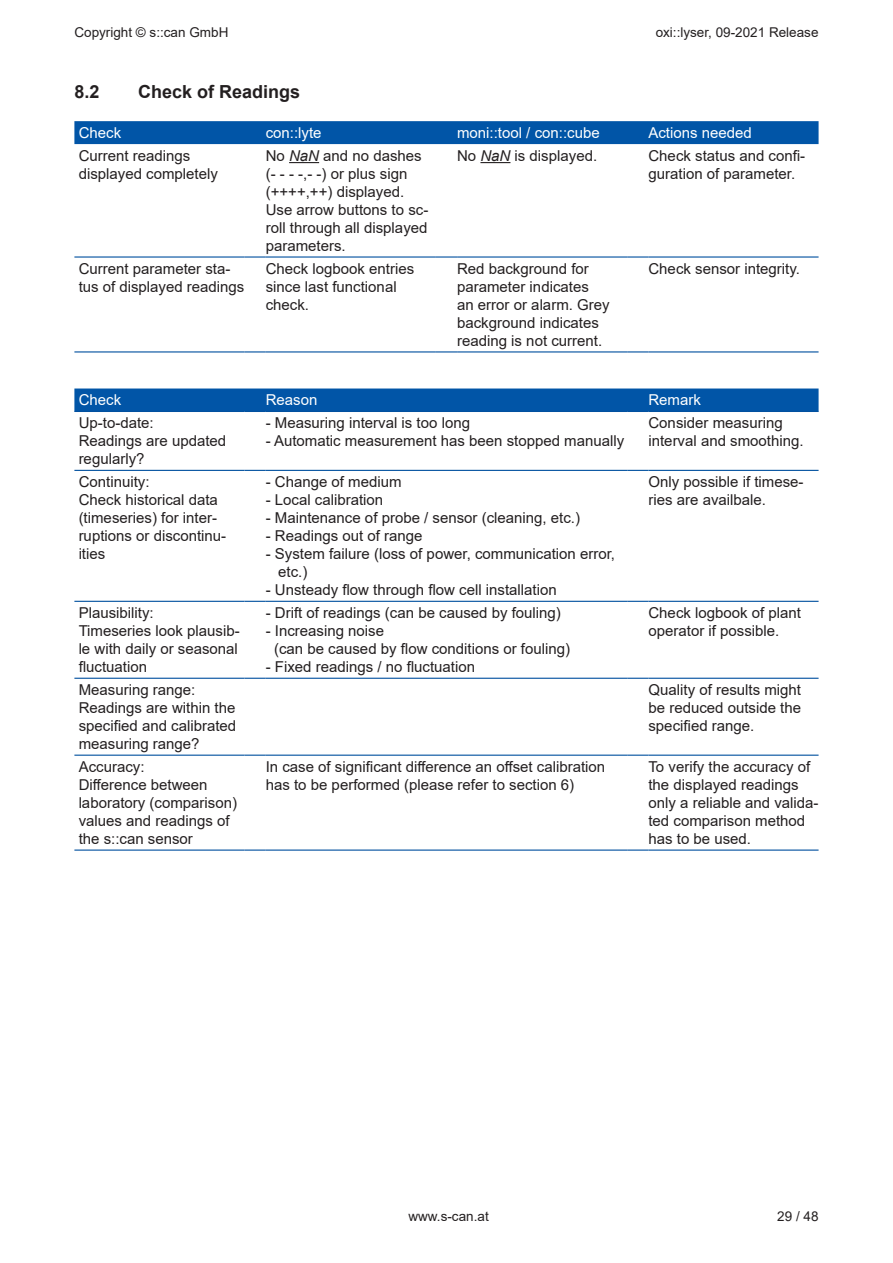
<style>
.page{position:relative;width:893px;height:1263px;background:#fff}
.page>*{position:absolute;margin:0;border:0;box-sizing:border-box;transform-origin:0 0}
.Überschrift_2{font:700 18px "Arial";color:#231f20}
.Fließtext_linksbündi{font:15px/18px "Arial";color:#231f20}
.Tabelle_Header{font:15px "Arial";color:#fff}
.t1{font:13.5px "Arial";color:#231f20}
.s1{font-style:italic}
</style>
<div class="page">
<div style="left:74px;top:121px;width:745px;height:23px;background:#0155a7"></div>
<hr style="left:74px;top:256px;width:170px;height:2px;background:#01509f">
<hr style="left:244px;top:256px;width:22px;height:2px;background:#01509f">
<hr style="left:266px;top:256px;width:170px;height:2px;background:#01509f">
<hr style="left:436px;top:256px;width:21px;height:2px;background:#01509f">
<hr style="left:457px;top:256px;width:170px;height:2px;background:#01509f">
<hr style="left:627px;top:256px;width:21px;height:2px;background:#01509f">
<hr style="left:648px;top:256px;width:171px;height:2px;background:#01509f">
<hr style="left:74px;top:351px;width:170px;height:1px;background:#01509f">
<svg style="left:244px;top:351px;width:22px;height:1px"></svg>
<hr style="left:266px;top:351px;width:170px;height:1px;background:#01509f">
<svg style="left:436px;top:351px;width:21px;height:1px"></svg>
<hr style="left:457px;top:351px;width:170px;height:1px;background:#01509f">
<svg style="left:627px;top:351px;width:21px;height:1px"></svg>
<hr style="left:648px;top:351px;width:171px;height:1px;background:#01509f">
<hr style="left:289px;top:162px;width:30px;height:1px;background:#231f20">
<hr style="left:480px;top:162px;width:30px;height:1px;background:#231f20">
<div style="left:74px;top:388px;width:745px;height:24px;background:#0155a7"></div>
<hr style="left:648px;top:411px;width:171px;height:1px;background:#01509f">
<hr style="left:74px;top:470px;width:170px;height:1px;background:#01509f">
<svg style="left:244px;top:470px;width:22px;height:1px"></svg>
<hr style="left:266px;top:470px;width:361px;height:1px;background:#01509f">
<svg style="left:627px;top:470px;width:21px;height:1px"></svg>
<hr style="left:648px;top:470px;width:171px;height:1px;background:#01509f">
<hr style="left:74px;top:601px;width:170px;height:1px;background:#01509f">
<svg style="left:244px;top:601px;width:22px;height:1px"></svg>
<hr style="left:266px;top:601px;width:361px;height:1px;background:#01509f">
<svg style="left:627px;top:601px;width:21px;height:1px"></svg>
<hr style="left:648px;top:601px;width:171px;height:1px;background:#01509f">
<hr style="left:74px;top:678px;width:170px;height:1px;background:#01509f">
<svg style="left:244px;top:678px;width:22px;height:1px"></svg>
<hr style="left:266px;top:678px;width:361px;height:1px;background:#01509f">
<svg style="left:627px;top:678px;width:21px;height:1px"></svg>
<hr style="left:648px;top:678px;width:171px;height:1px;background:#01509f">
<hr style="left:74px;top:755px;width:170px;height:1px;background:#01509f">
<svg style="left:244px;top:755px;width:22px;height:1px"></svg>
<hr style="left:266px;top:755px;width:361px;height:1px;background:#01509f">
<svg style="left:627px;top:755px;width:21px;height:1px"></svg>
<hr style="left:648px;top:755px;width:171px;height:1px;background:#01509f">
<hr style="left:74px;top:849px;width:170px;height:2px;background:#01509f">
<hr style="left:244px;top:849px;width:22px;height:2px;background:#01509f">
<hr style="left:266px;top:849px;width:361px;height:2px;background:#01509f">
<hr style="left:627px;top:849px;width:21px;height:2px;background:#01509f">
<hr style="left:648px;top:849px;width:171px;height:2px;background:#01509f">
<p class="t1" style="left:74px;top:23px;width:155px">Copyright © s::can GmbH</p>
<p class="t1" style="left:656px;top:23px;width:164px">oxi::lyser, 09-2021 Release</p>
<p class="Überschrift_2" style="left:74px;top:79px;width:27px">8.2</p>
<p class="Überschrift_2" style="left:138px;top:79px;width:164px">Check of Readings</p>
<p class="Tabelle_Header" style="left:79px;top:122px;width:44px">Check</p>
<p class="Tabelle_Header" style="left:266px;top:122px;width:57px">con::lyte</p>
<p class="Tabelle_Header" style="left:457px;top:122px;width:144px">moni::tool / con::cube</p>
<p class="Tabelle_Header" style="left:648px;top:122px;width:105px">Actions needed</p>
<p class="Fließtext_linksbündi" style="left:79px;top:147px;width:113px">Current readings</p>
<p class="Fließtext_linksbündi" style="left:79px;top:165px;width:141px">displayed completely</p>
<p class="Fließtext_linksbündi" style="left:457px;top:147px;width:142px">No <span class="s1">NaN</span> is displayed.</p>
<p class="Fließtext_linksbündi" style="left:648px;top:147px;width:158px">Check status and confi&shy;guration of parameter.</p>
<p class="Fließtext_linksbündi" style="left:266px;top:147px;width:157px">No <span class="s1">NaN</span> and no dashes</p>
<p class="Fließtext_linksbündi" style="left:266px;top:165px;width:143px">(- - - -,- -) or plus sign (++++,++) displayed.</p>
<p class="Fließtext_linksbündi" style="left:266px;top:201px;width:164px;text-align:justify">Use arrow buttons to sc&shy;roll through all displayed parameters.</p>
<p class="Fließtext_linksbündi" style="left:79px;top:260px;width:167px">Current parameter sta&shy;tus of displayed readings</p>
<p class="Fließtext_linksbündi" style="left:266px;top:260px;width:150px">Check logbook entries since last functional check.</p>
<p class="Fließtext_linksbündi" style="left:457px;top:260px;width:154px">Red background for parameter indicates<br>an error or alarm. Grey background indicates reading is not current.</p>
<p class="Fließtext_linksbündi" style="left:648px;top:260px;width:153px">Check sensor integrity.</p>
<p class="Tabelle_Header" style="left:79px;top:390px;width:44px">Check</p>
<p class="Tabelle_Header" style="left:266px;top:390px;width:53px">Reason</p>
<p class="Tabelle_Header" style="left:648px;top:390px;width:54px">Remark</p>
<p class="Fließtext_linksbündi" style="left:79px;top:414px;width:77px">Up-to-date:</p>
<p class="Fließtext_linksbündi" style="left:79px;top:432px;width:149px">Readings are updated regularly?</p>
<p class="Fließtext_linksbündi" style="left:648px;top:414px;width:157px">Consider measuring interval and smoothing.</p>
<p class="Fließtext_linksbündi" style="left:266px;top:414px;width:206px">- Measuring interval is too long</p>
<p class="Fließtext_linksbündi" style="left:266px;top:432px;width:360px">- Automatic measurement has been stopped manually</p>
<p class="Fließtext_linksbündi" style="left:79px;top:473px;width:72px">Continuity:</p>
<p class="Fließtext_linksbündi" style="left:79px;top:491px;width:141px">Check historical data</p>
<p class="Fließtext_linksbündi" style="left:79px;top:509px;width:140px">(timeseries) for inter-</p>
<p class="Fließtext_linksbündi" style="left:79px;top:527px;width:149px">ruptions or discontinu&shy;ities</p>
<p class="Fließtext_linksbündi" style="left:79px;top:604px;width:77px">Plausibility:</p>
<p class="Fließtext_linksbündi" style="left:79px;top:622px;width:163px">Timeseries look plausib&shy;le with daily or seasonal fluctuation</p>
<p class="Fließtext_linksbündi" style="left:79px;top:681px;width:118px">Measuring range:</p>
<p class="Fließtext_linksbündi" style="left:79px;top:699px;width:159px;text-align:justify">Readings are within the specified and calibrated measuring range?</p>
<p class="Fließtext_linksbündi" style="left:79px;top:758px;width:67px">Accuracy:</p>
<p class="Fließtext_linksbündi" style="left:79px;top:776px;width:160px">Difference between laboratory (comparison) values and readings of the s::can sensor</p>
<p class="Fließtext_linksbündi" style="left:266px;top:473px;width:137px">- Change of medium</p>
<p class="Fließtext_linksbündi" style="left:266px;top:491px;width:119px">- Local calibration</p>
<p class="Fließtext_linksbündi" style="left:266px;top:509px;width:316px">- Maintenance of probe / sensor (cleaning, etc.)</p>
<p class="Fließtext_linksbündi" style="left:266px;top:527px;width:158px">- Readings out of range</p>
<p class="Fließtext_linksbündi" style="left:278px;top:545px;width:338px;text-indent:-13px">- System failure (loss of power, communication error, etc.)</p>
<p class="Fließtext_linksbündi" style="left:266px;top:581px;width:292px">- Unsteady flow through flow cell installation</p>
<p class="Fließtext_linksbündi" style="left:266px;top:604px;width:297px">- Drift of readings (can be caused by fouling)</p>
<p class="Fließtext_linksbündi" style="left:266px;top:622px;width:120px">- Increasing noise</p>
<p class="Fließtext_linksbündi" style="left:274px;top:640px;width:297px">(can be caused by flow conditions or fouling)</p>
<p class="Fließtext_linksbündi" style="left:266px;top:658px;width:211px">- Fixed readings / no fluctuation</p>
<p class="Fließtext_linksbündi" style="left:648px;top:473px;width:157px">Only possible if timese&shy;ries are availbale.</p>
<p class="Fließtext_linksbündi" style="left:648px;top:604px;width:154px">Check logbook of plant operator if possible.</p>
<p class="Fließtext_linksbündi" style="left:648px;top:681px;width:154px;text-align:justify">Quality of results might be reduced outside the specified range.</p>
<p class="Fließtext_linksbündi" style="left:266px;top:758px;width:341px">In case of significant difference an offset calibration has to be performed (please refer to section 6)</p>
<p class="Fließtext_linksbündi" style="left:648px;top:758px;width:172px">To verify the accuracy of the displayed readings only a reliable and valida&shy;ted comparison method has to be used.</p>
<p class="t1" style="left:408px;top:1207px;width:82px">www.s-can.at</p>
<p class="t1" style="left:777px;top:1207px;width:43px">29 / 48</p>
</div>
